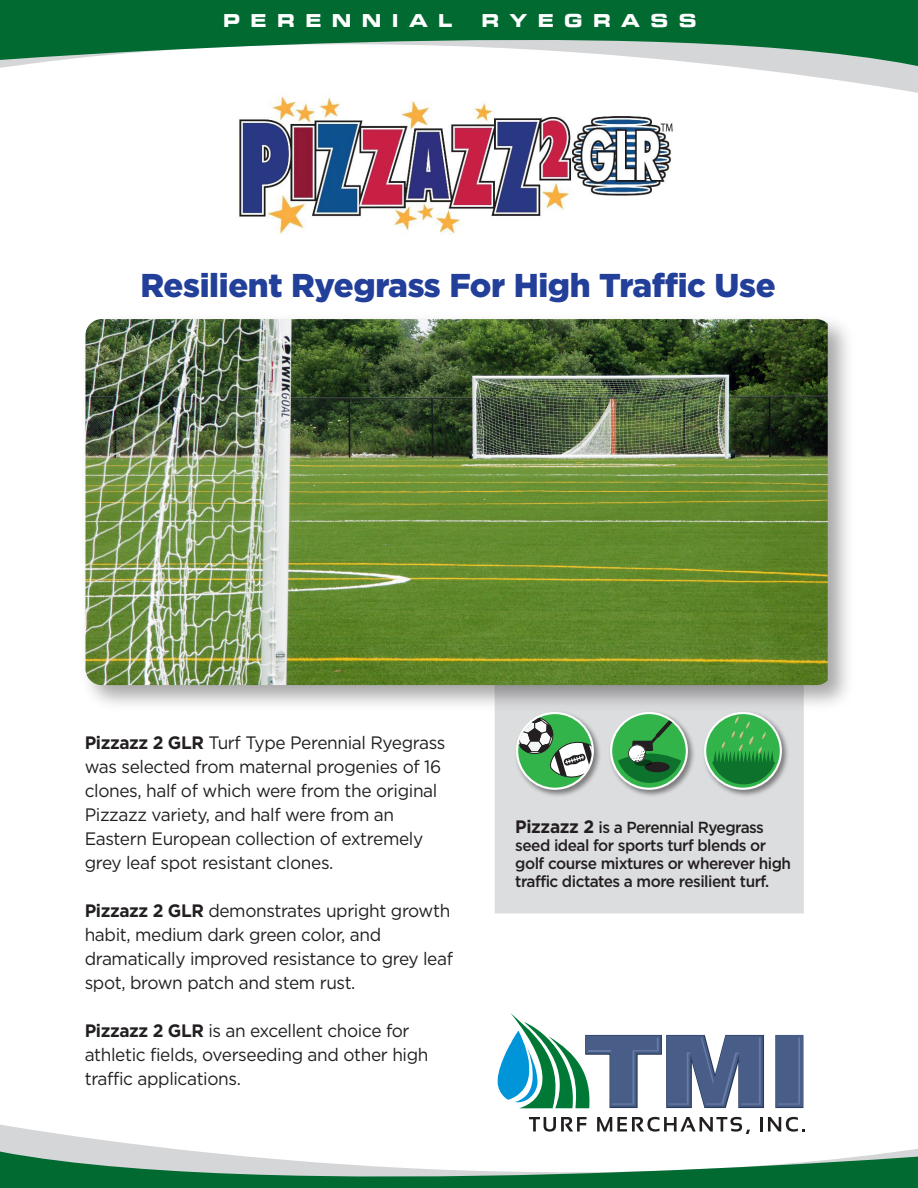
<style>
.page{position:relative;width:918px;height:1188px;background:#fff}
.page>*{position:absolute;margin:0;border:0;box-sizing:border-box;transform-origin:0 0}
.t1{font:900 33px "Gotham";letter-spacing:-.01em;color:#223f99}
.t2{font:18px/24px "Gotham";letter-spacing:-.02em;color:#231f20;scale:.96 1}
.t3{font:18px "Eurostile LT Bold Extended Two";letter-spacing:.6em;color:#fff;scale:.96 1}
.t4{font:500 16.05px/18px "Gotham";letter-spacing:-.035em;color:#231f20;scale:.96 1}
.s1{font-weight:700}
.s2{font-weight:700;font-size:18px}
</style>
<div class="page">
<div style="left:495px;top:776px;width:309px;height:137px;background:#dcdddf"></div>
<svg style="left:762px;top:70px;width:156px;height:23px"></svg>
<svg style="left:0;top:0;width:918px;height:70px;fill:#006a31"></svg>
<svg style="left:0;top:1124px;width:763px;height:22px"></svg>
<svg style="left:0;top:1146px;width:918px;height:42px"></svg>
<img style="left:701px;top:776px;width:91px;height:24px">
<svg style="left:704px;top:776px;width:78px;height:14px"></svg>
<img style="left:513px;top:776px;width:91px;height:23px">
<svg style="left:516px;top:776px;width:78px;height:14px"></svg>
<img style="left:607px;top:776px;width:91px;height:24px">
<svg style="left:610px;top:776px;width:78px;height:14px"></svg>
<svg style="left:775px;top:1035px;width:28px;height:73px"></svg>
<svg style="left:529px;top:1117px;width:58px;height:15px"></svg>
<svg style="left:597px;top:1117px;width:153px;height:17px"></svg>
<hr style="left:760px;top:1117px;width:3px;height:14px;background:#231f20">
<svg style="left:768px;top:1117px;width:37px;height:15px"></svg>
<div style="left:776px;top:1036px;width:26px;height:71px;background:#485e88"></div>
<svg style="left:778px;top:1038px;width:22px;height:67px"></svg>
<svg style="left:498px;top:1013px;width:266px;height:96px"></svg>
<img style="left:85px;top:321px;width:763px;height:455px">
<img style="left:86px;top:319px;width:742px;height:366px">
<img style="left:238px;top:93px;width:435px;height:142px">
<p class="t3" style="left:223px;top:8px;width:240px">PERENNIAL</p>
<p class="t3" style="left:481px;top:8px;width:226px">RYEGRASS</p>
<h1 class="t1" style="left:140px;top:266px;width:637px">Resilient Ryegrass For High Traffic Use</h1>
<p class="t2" style="left:85px;top:730px;width:377px"><span class="s1">Pizzazz 2 GLR</span> Turf Type Perennial Ryegrass was selected from maternal progenies of 16 clones, half of which were from the original Pizzazz variety, and half were from an Eastern European collection of extremely grey leaf spot resistant clones.</p>
<p class="t2" style="left:85px;top:898px;width:385px"><span class="s1">Pizzazz 2 GLR</span> demonstrates upright growth habit, medium dark green color, and dramatically improved resistance to grey leaf spot, brown patch and stem rust.</p>
<p class="t2" style="left:85px;top:1018px;width:360px"><span class="s1">Pizzazz 2 GLR</span> is an excellent choice for athletic fields, overseeding and other high traffic applications.</p>
<p class="t4" style="left:515px;top:818px;width:289px"><span class="s2">Pizzazz 2</span> is a Perennial Ryegrass seed ideal for sports turf blends or golf course mixtures or wherever high traffic dictates a more resilient turf.</p>
</div>
